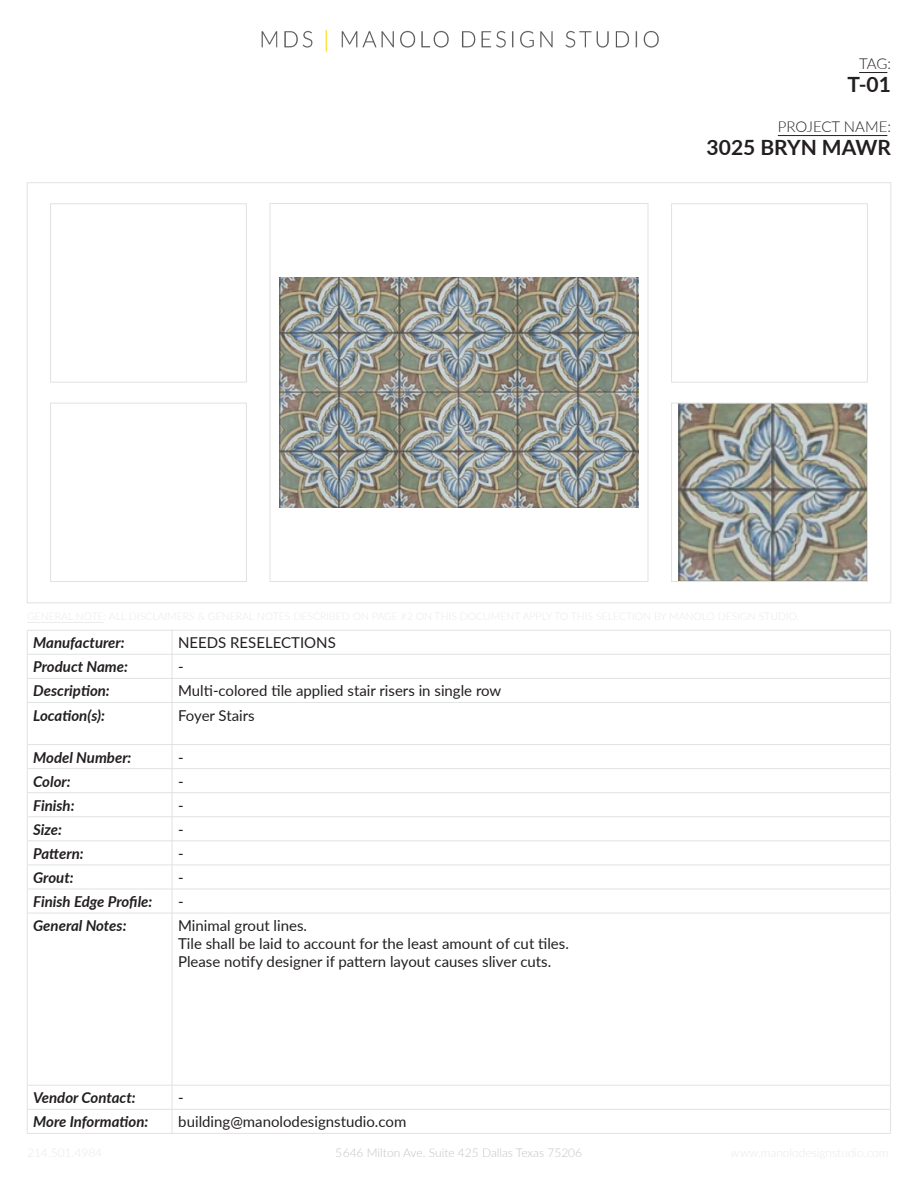
<style>
.page{position:relative;width:918px;height:1188px;background:#fff}
.page>*{position:absolute;margin:0;border:0;box-sizing:border-box;transform-origin:0 0}
.t1{font:700 21px "Lato";color:#231f20}
.t2{font:15px/24px "Lato";color:#231f20}
.t3{font:italic 700 15px/24px "Lato";color:#231f20}
.t4{font:300 15px "Lato";color:#231f20}
.t5{font:300 12px "Lato";color:#b0b1b5}
</style>
<div class="page">
<img style="left:261px;top:30px;width:398px;height:22px">
<svg style="left:859px;top:72px;width:28px;height:1px"></svg>
<hr style="left:778px;top:135px;width:109px;height:1px;background:#231f20">
<hr style="left:27px;top:630px;width:145px;height:1px;background:#e1e2e4">
<hr style="left:27px;top:654px;width:145px;height:1px;background:#e1e2e4">
<hr style="left:27px;top:678px;width:145px;height:1px;background:#e1e2e4">
<svg style="left:27px;top:631px;width:1px;height:71px"></svg>
<hr style="left:27px;top:702px;width:145px;height:1px;background:#e1e2e4">
<hr style="left:27px;top:703px;width:1px;height:41px;background:#e1e2e4">
<hr style="left:27px;top:744px;width:145px;height:1px;background:#e1e2e4">
<hr style="left:27px;top:768px;width:145px;height:1px;background:#e1e2e4">
<hr style="left:27px;top:792px;width:145px;height:1px;background:#e1e2e4">
<hr style="left:27px;top:817px;width:145px;height:1px;background:#e1e2e4">
<hr style="left:27px;top:841px;width:145px;height:1px;background:#e1e2e4">
<hr style="left:27px;top:865px;width:145px;height:1px;background:#e1e2e4">
<hr style="left:27px;top:889px;width:145px;height:1px;background:#e1e2e4">
<svg style="left:27px;top:745px;width:1px;height:168px"></svg>
<hr style="left:27px;top:913px;width:145px;height:1px;background:#e1e2e4">
<hr style="left:27px;top:913px;width:1px;height:172px;background:#e1e2e4">
<hr style="left:27px;top:1085px;width:145px;height:1px;background:#e1e2e4">
<hr style="left:27px;top:1109px;width:145px;height:1px;background:#e1e2e4">
<svg style="left:27px;top:1086px;width:1px;height:47px"></svg>
<hr style="left:27px;top:1133px;width:145px;height:1px;background:#e1e2e4">
<hr style="left:27px;top:622px;width:77px;height:1px;background:#b0b1b5">
<img style="left:280px;top:278px;width:358px;height:229px">
<div style="left:270px;top:203px;width:378px;height:379px;border:1px solid #e1e2e4"></div>
<div style="left:671px;top:204px;width:197px;height:178px;border:1px solid #e1e2e4"></div>
<img style="left:678px;top:405px;width:188px;height:175px">
<div style="left:671px;top:403px;width:197px;height:179px;border:1px solid #e1e2e4"></div>
<div style="left:50px;top:204px;width:197px;height:178px;border:1px solid #e1e2e4"></div>
<div style="left:50px;top:403px;width:197px;height:179px;border:1px solid #e1e2e4"></div>
<hr style="left:172px;top:630px;width:719px;height:1px;background:#e1e2e4">
<hr style="left:172px;top:654px;width:719px;height:1px;background:#e1e2e4">
<hr style="left:172px;top:678px;width:719px;height:1px;background:#e1e2e4">
<svg style="left:172px;top:631px;width:1px;height:71px"></svg>
<svg style="left:890px;top:631px;width:1px;height:71px"></svg>
<hr style="left:172px;top:702px;width:719px;height:1px;background:#e1e2e4">
<hr style="left:172px;top:703px;width:1px;height:41px;background:#e1e2e4">
<hr style="left:890px;top:703px;width:1px;height:41px;background:#e1e2e4">
<hr style="left:172px;top:744px;width:719px;height:1px;background:#e1e2e4">
<hr style="left:172px;top:768px;width:719px;height:1px;background:#e1e2e4">
<hr style="left:172px;top:792px;width:719px;height:1px;background:#e1e2e4">
<hr style="left:172px;top:817px;width:719px;height:1px;background:#e1e2e4">
<hr style="left:172px;top:841px;width:719px;height:1px;background:#e1e2e4">
<hr style="left:172px;top:865px;width:719px;height:1px;background:#e1e2e4">
<hr style="left:172px;top:889px;width:719px;height:1px;background:#e1e2e4">
<svg style="left:172px;top:745px;width:1px;height:168px"></svg>
<svg style="left:890px;top:745px;width:1px;height:168px"></svg>
<hr style="left:172px;top:913px;width:719px;height:1px;background:#e1e2e4">
<hr style="left:172px;top:913px;width:1px;height:172px;background:#e1e2e4">
<hr style="left:890px;top:913px;width:1px;height:172px;background:#e1e2e4">
<hr style="left:172px;top:1085px;width:719px;height:1px;background:#e1e2e4">
<hr style="left:172px;top:1109px;width:719px;height:1px;background:#e1e2e4">
<svg style="left:172px;top:1086px;width:1px;height:47px"></svg>
<svg style="left:890px;top:1086px;width:1px;height:47px"></svg>
<hr style="left:172px;top:1133px;width:719px;height:1px;background:#e1e2e4">
<p class="t4" style="left:859px;top:53px;width:33px">TAG:</p>
<h1 class="t1" style="left:847px;top:69px;width:45px">T-01</h1>
<p class="t4" style="left:778px;top:116px;width:115px">PROJECT NAME:</p>
<h1 class="t1" style="left:707px;top:132px;width:186px">3025 BRYN MAWR</h1>
<p class="t3" style="left:33px;top:630px;width:96px">Manufacturer:<br>Product Name:<br>Description:<br>Location(s):</p>
<p class="t3" style="left:33px;top:745px;width:121px">Model Number:<br>Color:<br>Finish:<br>Size:<br>Pattern:<br>Grout:<br>Finish Edge Profile:<br>General Notes:</p>
<p class="t2" style="left:178px;top:630px;width:325px">NEEDS RESELECTIONS<br>-<br>Multi-colored tile applied stair risers in single row<br>Foyer Stairs</p>
<p class="t2" style="left:178px;top:745px;width:131px">-<br>-<br>-<br>-<br>-<br>-<br>-<br>Minimal grout lines.</p>
<p class="t2" style="left:178px;top:934px;width:392px;line-height:18px">Tile shall be laid to account for the least amount of cut tiles.<br>Please notify designer if pattern layout causes sliver cuts.</p>
<p class="t3" style="left:33px;top:1085px;width:117px">Vendor Contact:<br>More Information:</p>
<p class="t2" style="left:178px;top:1085px;width:7px">-</p>
<p class="t2" style="left:178px;top:1109px;width:230px">building@manolodesignstudio.com</p>
<p class="t5" style="left:336px;top:1145px;width:248px">5646 Milton Ave. Suite 425 Dallas Texas 75206</p>
</div>
